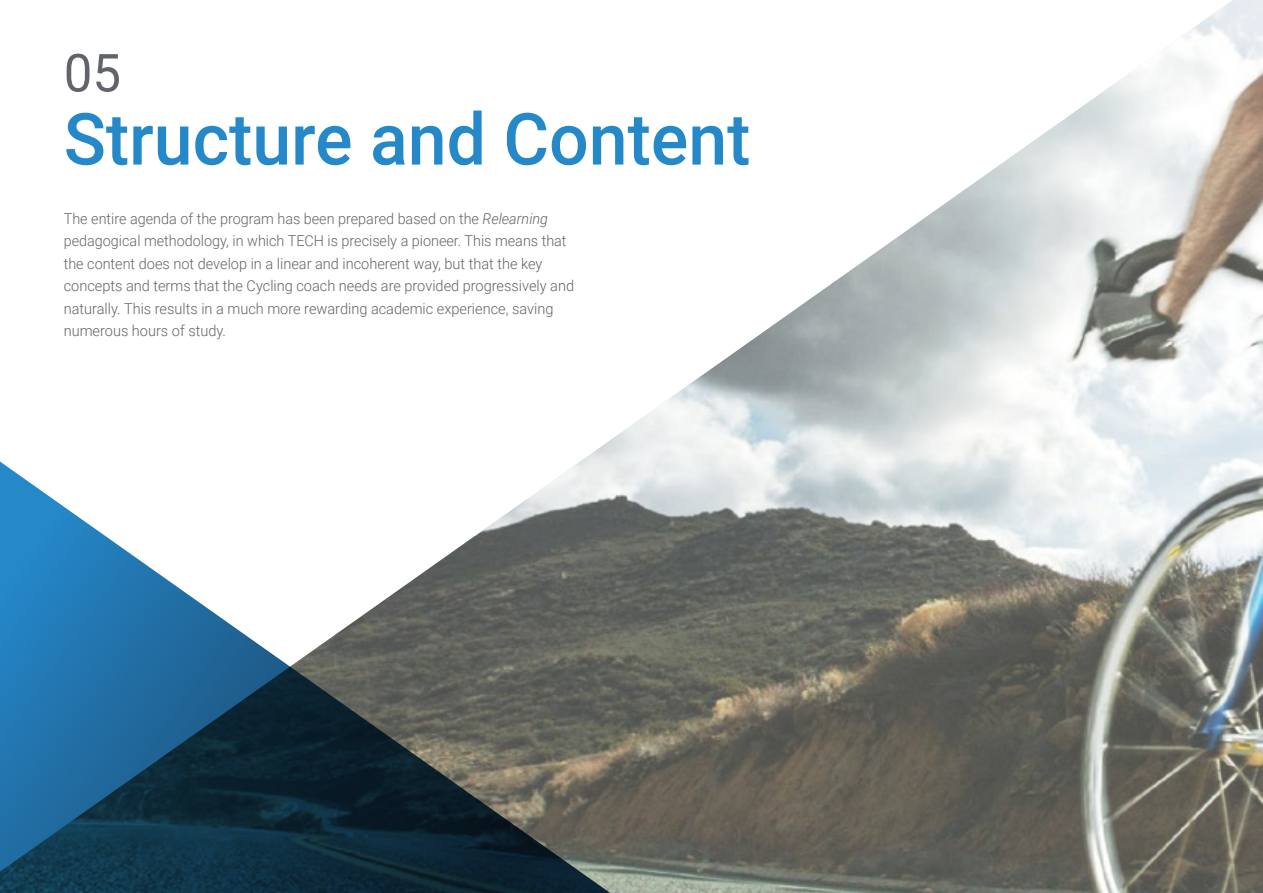
<style>
.page{position:relative;width:1263px;height:893px;background:#fff}
.page>*{position:absolute;margin:0;border:0;box-sizing:border-box;transform-origin:0 0}
.t1{font:500 72px "Roboto";color:#2488c9}
.t2{font:52.5px "Roboto";color:#61646a}
.t3{font:300 15px/22.5px "Roboto";color:#61646a;scale:.96 1}
.s1{font-style:italic}
</style>
<div class="page">
<img style="left:602px;top:0;width:661px;height:893px">
<svg style="left:0;top:446px;width:640px;height:447px"></svg>
<h2 class="t2" style="left:64px;top:36px;width:59px">05</h2>
<h1 class="t1" style="left:64px;top:89px;width:688px">Structure and Content</h1>
<p class="t3" style="left:64px;top:207px;width:533px">The entire agenda of the program has been prepared based on the <span class="s1">Relearning </span>pedagogical methodology, in which TECH is precisely a pioneer. This means that the content does not develop in a linear and incoherent way, but that the key concepts and terms that the Cycling coach needs are provided progressively and naturally. This results in a much more rewarding academic experience, saving numerous hours of study.</p>
</div>
